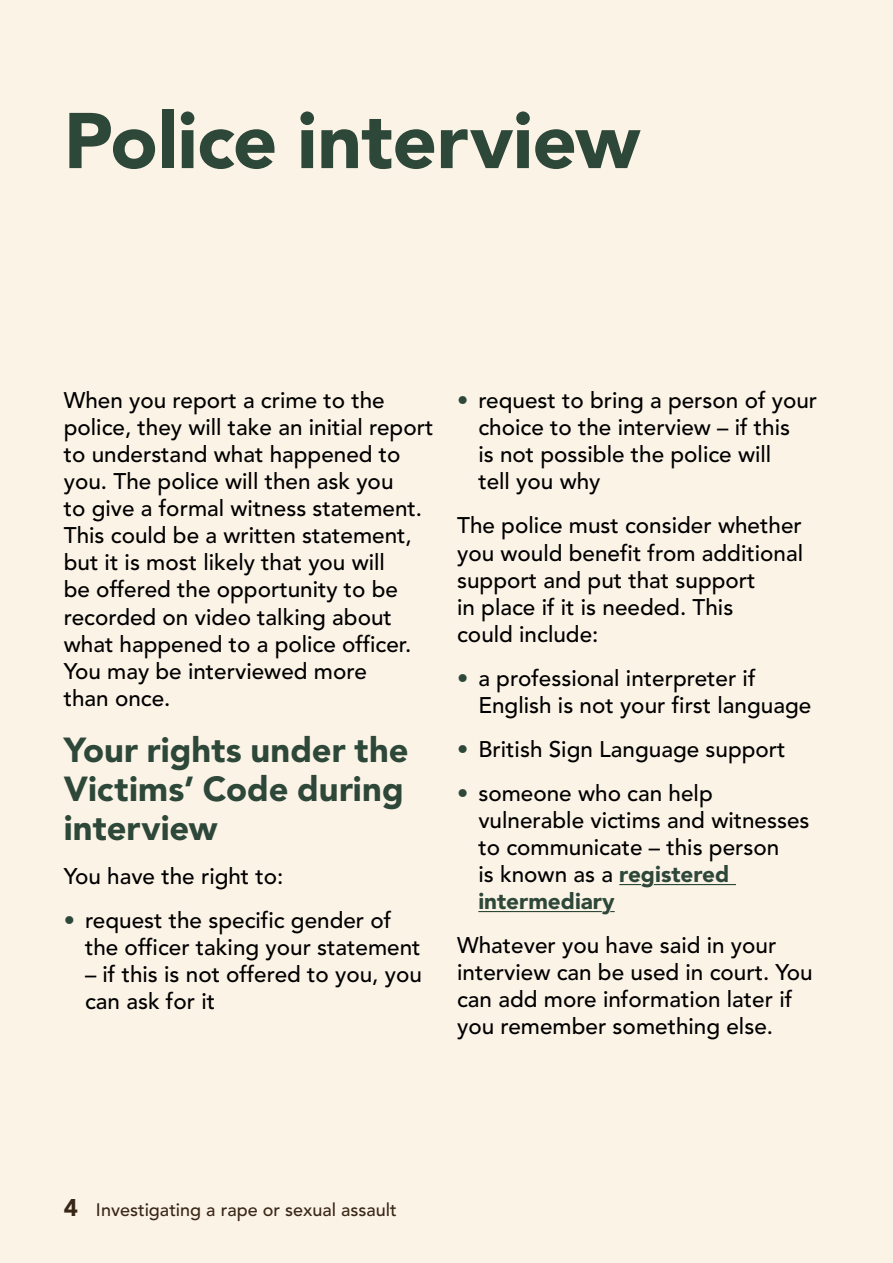
<style>
.page{position:relative;width:893px;height:1263px;background:#fcf3e7}
.page>*{position:absolute;margin:0;border:0;box-sizing:border-box;transform-origin:0 0}
.H1_heading{font:900 78px "Avenir";letter-spacing:-.01em;color:#2d4739}
.H2_heading{font:900 34.5px/39px "Avenir";color:#2d4739}
.Body_text{font:500 22.5px/27px "Avenir";color:#000}
.t1{font:500 18px "Avenir";color:#382717}
.s1{color:#2d4739}
.s2{font-weight:900;color:#fcf3e7}
.s3{font-weight:900;font-size:24px}
</style>
<div class="page">
<hr style="left:619px;top:884px;width:117px;height:1px;background:#2d4739">
<hr style="left:478px;top:911px;width:137px;height:1px;background:#2d4739">
<h1 class="H1_heading" style="left:64px;top:94px;width:578px">Police interview</h1>
<p class="Body_text" style="left:64px;top:388px;width:371px">When you report a crime to the police, they will take an initial report to understand what happened to you. The police will then ask you<br>to give a formal witness statement.<br>This could be a written statement, but it is most likely that you will<br>be offered the opportunity to be recorded on video talking about what happened to a police officer.<br>You may be interviewed more<br>than once.</p>
<h2 class="H2_heading" style="left:64px;top:730px;width:346px">Your rights under the<br>Victims’ Code during interview</h2>
<p class="Body_text" style="left:64px;top:863px;width:221px">You have the right to:</p>
<p class="Body_text" style="left:85px;top:907px;width:337px;text-indent:-21px"><span class="s1">•</span> request the specific gender of the officer taking your statement</p>
<p class="Body_text" style="left:85px;top:961px;width:338px">– if this is not offered to you, you can ask for it</p>
<p class="Body_text" style="left:478px;top:388px;width:340px;text-indent:-21px"><span class="s1">•</span> request to bring a person of your choice to the interview – if this<br>is not possible the police will<br>tell you why</p>
<p class="Body_text" style="left:457px;top:513px;width:347px">The police must consider whether you would benefit from additional support and put that support<br>in place if it is needed. This<br>could include:</p>
<p class="Body_text" style="left:478px;top:665px;width:334px;text-indent:-21px"><span class="s1">•</span> a professional interpreter if<br>English is not your first language</p>
<p class="Body_text" style="left:457px;top:736px;width:330px"><span class="s1">•</span> British Sign Language support</p>
<p class="Body_text" style="left:478px;top:780px;width:333px;text-indent:-21px"><span class="s1">•</span> someone who can help vulnerable victims and witnesses to communicate – this person<br>is known as a <span class="s2">registered intermediary</span></p>
<p class="Body_text" style="left:457px;top:932px;width:357px">Whatever you have said in your interview can be used in court. You can add more information later if you remember something else.</p>
<p class="t1" style="left:64px;top:1199px;width:334px"><span class="s3">4</span> Investigating a rape or sexual assault</p>
</div>
